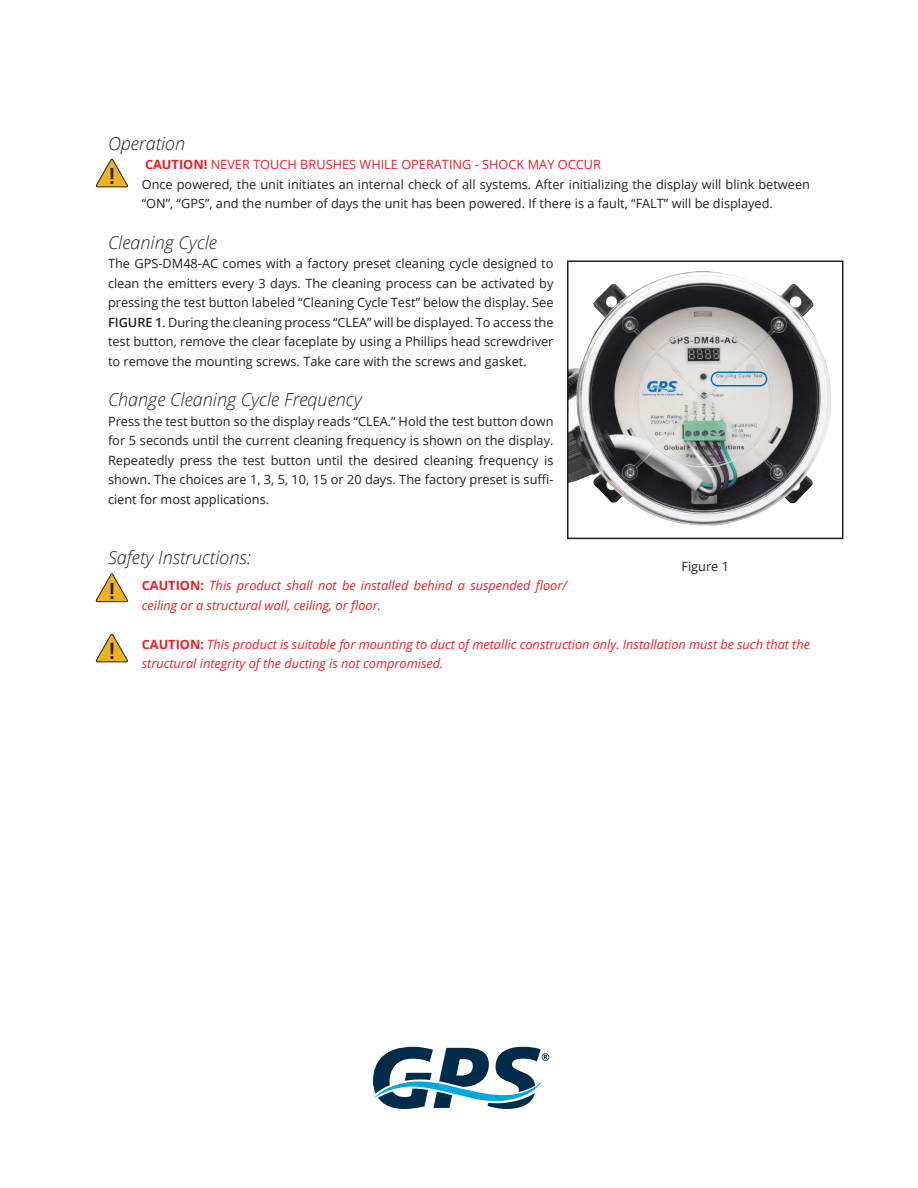
<style>
.page{position:relative;width:918px;height:1188px;background:#fff}
.page>*{position:absolute;margin:0;border:0;box-sizing:border-box;transform-origin:0 0}
.t1{font:700 condensed 23.1px "Frutiger LT Pro";color:#231f20}
.Subheader{font:italic 300 18px "Open Sans";color:#231f20}
.GPS_Manual_Bodycopy{font:12.75px/19.5px "Open Sans";color:#231f20;text-align:justify}
.GPS_Manual_Bodycopy-2{font:italic 12.75px/19.5px "Open Sans";color:#ee1d23}
.GPS_Manual_Bodycopy-3{font:12.75px "Open Sans";color:#ee1d23}
.s1{font-weight:700}
.s2{font-weight:600}
.s3{font-weight:700;font-style:normal}
</style>
<div class="page">
<svg style="left:373px;top:1047px;width:176px;height:62px"></svg>
<img style="left:570px;top:271px;width:261px;height:255px">
<div style="left:567px;top:261px;width:276px;height:278px;border:2px solid #231f20"></div>
<div style="left:711px;top:372px;width:56px;height:15px;border:2px solid #0174bc;border-radius:7px"></div>
<svg style="left:95px;top:158px;width:33px;height:30px"></svg>
<svg style="left:95px;top:573px;width:33px;height:30px"></svg>
<svg style="left:95px;top:633px;width:33px;height:30px"></svg>
<p class="Subheader" style="left:108px;top:131px;width:79px">Operation</p>
<p class="GPS_Manual_Bodycopy-3" style="left:145px;top:156px;width:457px"><span class="s1">CAUTION!</span> NEVER TOUCH BRUSHES WHILE OPERATING - SHOCK MAY OCCUR</p>
<p class="GPS_Manual_Bodycopy" style="left:142px;top:174px;width:670px">Once powered, the unit initiates an internal check of all systems. After initializing the display will blink between “ON”, “GPS”, and the number of days the unit has been powered. If there is a fault, “FALT” will be displayed.</p>
<p class="Subheader" style="left:108px;top:230px;width:111px">Cleaning Cycle</p>
<p class="GPS_Manual_Bodycopy" style="left:108px;top:254px;width:447px">The GPS-DM48-AC comes with a factory preset cleaning cycle designed to clean the emitters every 3 days. The cleaning process can be activated by pressing the test button labeled “Cleaning Cycle Test” below the display. See <span class="s2">FIGURE 1</span>. During the cleaning process “CLEA” will be displayed. To access the test button, remove the clear faceplate by using a Phillips head screwdriver to remove the mounting screws. Take care with the screws and gasket.</p>
<p class="Subheader" style="left:108px;top:387px;width:255px">Change Cleaning Cycle Frequency</p>
<p class="GPS_Manual_Bodycopy" style="left:108px;top:411px;width:447px">Press the test button so the display reads “CLEA.” Hold the test button down for 5 seconds until the current cleaning frequency is shown on the display.<br>Repeatedly press the test button until the desired cleaning frequency is shown. The choices are 1, 3, 5, 10, 15 or 20 days. The factory preset is suffi&shy;cient for most applications.</p>
<p class="t1" style="left:108px;top:162px;width:10px">!</p>
<p class="Subheader" style="left:108px;top:545px;width:144px">Safety Instructions:</p>
<p class="GPS_Manual_Bodycopy-2" style="left:142px;top:575px;width:427px"><span class="s3">CAUTION:</span> This product shall not be installed behind a suspended floor/ ceiling or a structural wall, ceiling, or floor.</p>
<p class="GPS_Manual_Bodycopy-2" style="left:142px;top:634px;width:670px"><span class="s3">CAUTION:</span> This product is suitable for mounting to duct of metallic construction only. Installation must be such that the structural integrity of the ducting is not compromised.</p>
<p class="GPS_Manual_Bodycopy" style="left:681px;top:557px;width:49px">Figure 1</p>
<p class="t1" style="left:108px;top:577px;width:10px">!</p>
<p class="t1" style="left:108px;top:637px;width:10px">!</p>
</div>
